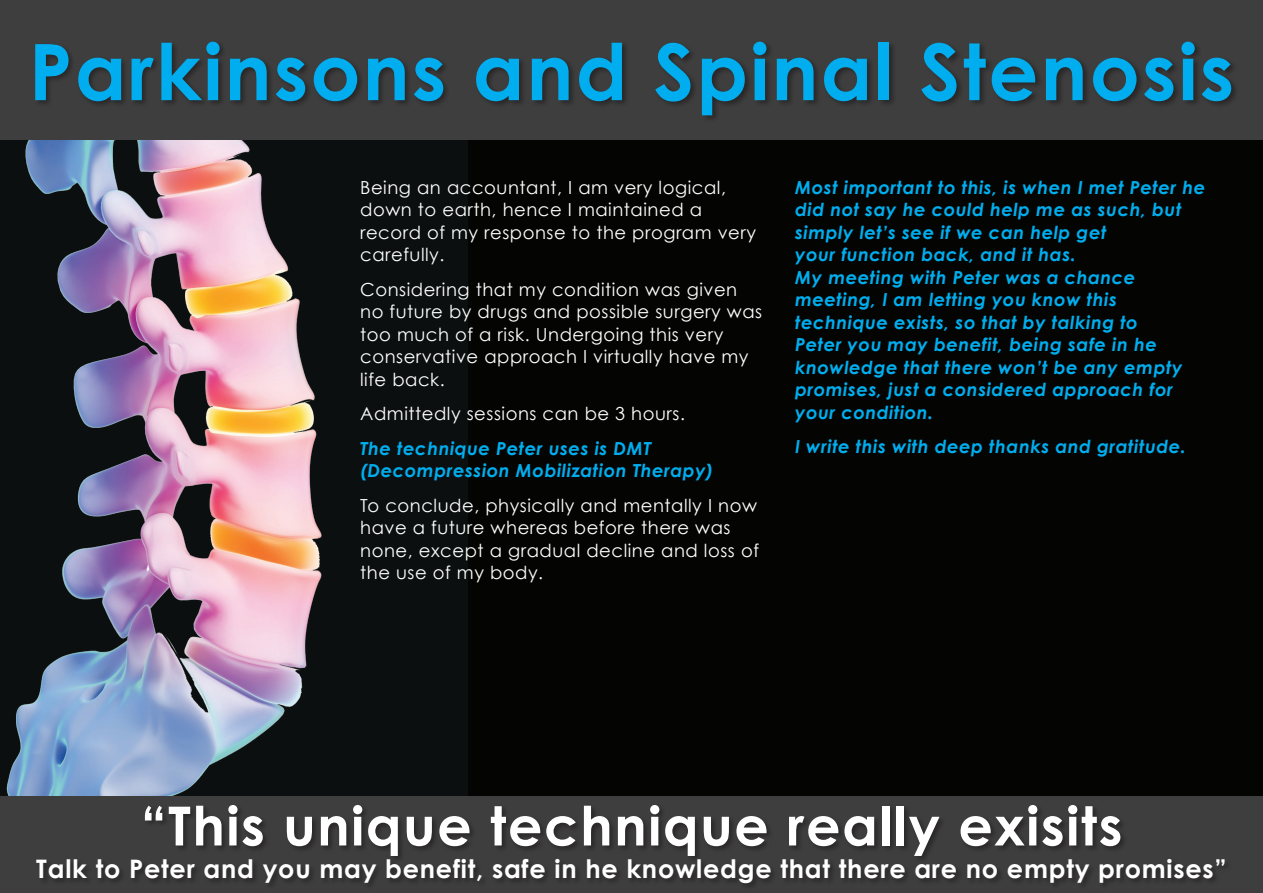
<style>
.page{position:relative;width:1263px;height:893px;background:#fff}
.page>*{position:absolute;margin:0;border:0;box-sizing:border-box;transform-origin:0 0}
.t1{font:700 78px "Century Gothic";letter-spacing:.03em;color:#00aeef}
.t2{font:700 54px "Century Gothic";letter-spacing:.03em;color:#fff}
.t3{font:700 25.5px "Century Gothic";letter-spacing:.03em;color:#fff}
.t4{font:italic 700 18px/22.5px "Century Gothic";letter-spacing:.03em;color:#00aeef}
.t5{font:18px/22.5px "Century Gothic";letter-spacing:.03em;color:#fff}
</style>
<div class="page">
<div style="left:0;top:104px;width:1263px;height:708px;background:#040503"></div>
<img style="left:0;top:139px;width:468px;height:657px">
<div style="left:0;top:796px;width:1263px;height:97px;background:#3e3e3f"></div>
<div style="left:0;top:0;width:1263px;height:139px;background:#3e3e3f"></div>
<div style="left:33px;top:41px;width:1205px;height:82px;background:#231f20;opacity:.75"></div>
<div style="left:35px;top:804px;width:1197px;height:87px;background:#231f20;opacity:.75"></div>
<h1 class="t1" style="left:29px;top:23px;width:1207px">Parkinsons and Spinal Stenosis</h1>
<p class="t5" style="left:360px;top:176px;width:397px">Being an accountant, I am very logical, down to earth, hence I maintained a record of my response to the program very carefully.</p>
<p class="t5" style="left:360px;top:278px;width:404px">Considering that my condition was given no future by drugs and possible surgery was too much of a risk. Undergoing this very conservative approach I virtually have my life back.</p>
<p class="t5" style="left:360px;top:402px;width:326px">Admittedly sessions can be 3 hours.</p>
<p class="t4" style="left:360px;top:436px;width:354px">The technique Peter uses is DMT (Decompression Mobilization Therapy)</p>
<p class="t5" style="left:360px;top:494px;width:400px">To conclude, physically and mentally I now have a future whereas before there was none, except a gradual decline and loss of the use of my body.</p>
<p class="t4" style="left:795px;top:175px;width:412px">Most important to this, is when I met Peter he did not say he could help me as such, but simply let’s see if we can help get<br>your function back, and it has.<br>My meeting with Peter was a chance meeting, I am letting you know this technique exists, so that by talking to<br>Peter you may benefit, being safe in he knowledge that there won’t be any empty promises, just a considered approach for your condition.</p>
<p class="t4" style="left:795px;top:435px;width:392px">I write this with deep thanks and gratitude.</p>
<h2 class="t2" style="left:141px;top:792px;width:983px">“This unique technique really exisits</h2>
<h3 class="t3" style="left:36px;top:853px;width:1192px">Talk to Peter and you may benefit, safe in he knowledge that there are no empty promises”</h3>
</div>
